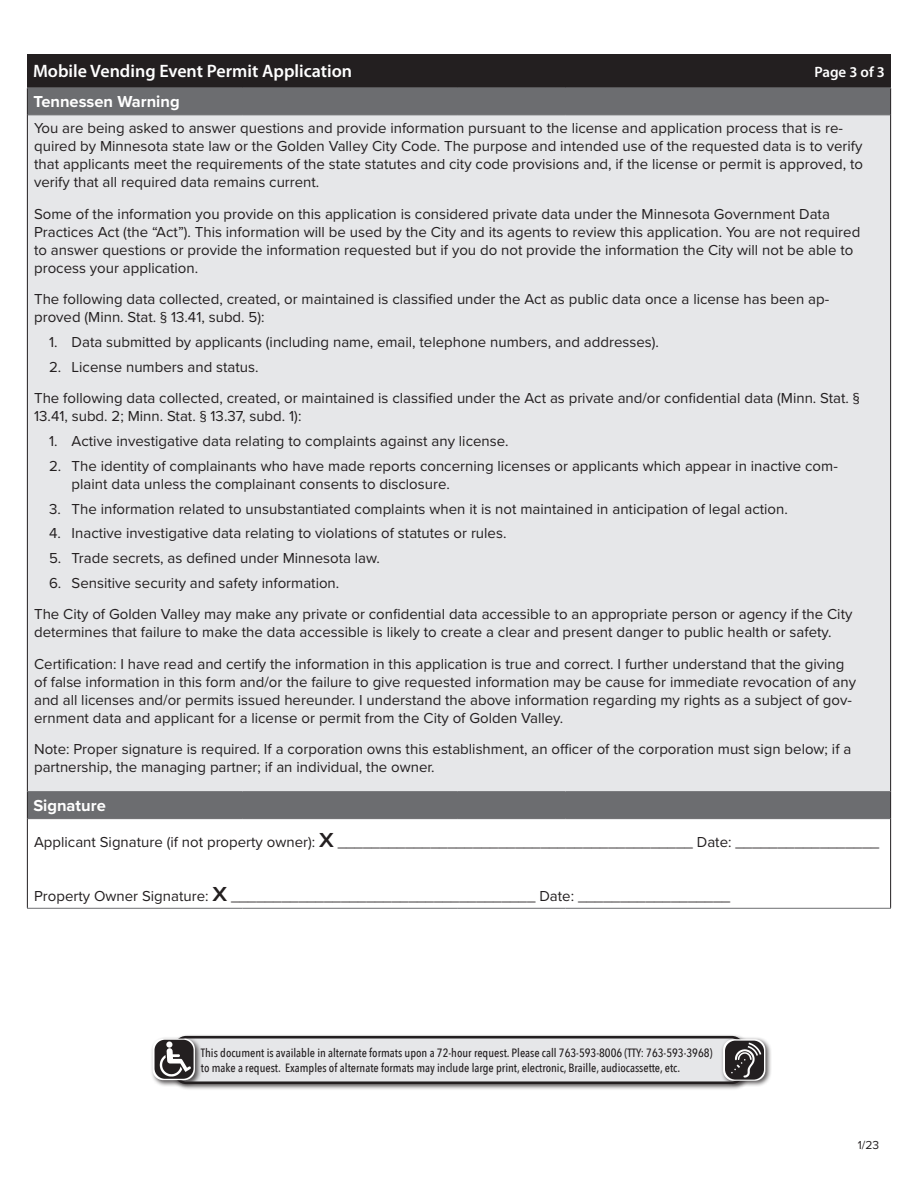
<style>
.page{position:relative;width:918px;height:1188px;background:#fff}
.page>*{position:absolute;margin:0;border:0;box-sizing:border-box;transform-origin:0 0}
.Form_Title_Continued{font:600 18px "Myriad Pro";color:#fff}
.Field_Label{font:700 16.5px "Proxima Nova";color:#fff}
.Field_Label-2{font:15px/18px "Proxima Nova";color:#231f20}
.Form_Title_Continued-2{font:600 15px "Myriad Pro";color:#fff}
.t1{font:500 12px/15.6px "Avenir Next Condensed";color:#231f20}
.Edit_Date{font:12px "Proxima Nova";color:#231f20}
.s1{font-weight:600;font-size:25.5px}
</style>
<div class="page">
<div style="left:172px;top:1034px;width:579px;height:57px;background:#231f20;opacity:.75"></div>
<div style="left:175px;top:1037px;width:568px;height:46px;background:#e6e7e9;border-radius:11px"></div>
<div style="left:174px;top:1036px;width:570px;height:48px;border:3px solid #231f20;border-radius:11px"></div>
<div style="left:150px;top:1036px;width:52px;height:51px;background:#231f20;opacity:.75"></div>
<svg style="left:153px;top:1039px;width:42px;height:41px"></svg>
<img style="left:155px;top:1040px;width:39px;height:39px">
<div style="left:720px;top:1037px;width:52px;height:50px;background:#231f20;opacity:.75"></div>
<svg style="left:723px;top:1039px;width:42px;height:42px"></svg>
<img style="left:725px;top:1041px;width:39px;height:39px">
<div style="left:27px;top:54px;width:864px;height:33px;background:#231f20"></div>
<div style="left:28px;top:88px;width:862px;height:730px;background:#6c6d70"></div>
<div style="left:27px;top:115px;width:864px;height:677px;background:#e6e7e9"></div>
<svg style="left:890px;top:88px;width:1px;height:27px"></svg>
<hr style="left:890px;top:115px;width:1px;height:677px;background:#231f20">
<svg style="left:890px;top:792px;width:1px;height:27px"></svg>
<hr style="left:890px;top:819px;width:1px;height:89px;background:#231f20">
<svg style="left:27px;top:88px;width:1px;height:27px"></svg>
<hr style="left:27px;top:115px;width:1px;height:677px;background:#231f20">
<svg style="left:27px;top:792px;width:1px;height:27px"></svg>
<hr style="left:27px;top:819px;width:1px;height:89px;background:#231f20">
<hr style="left:27px;top:87px;width:215px;height:1px;background:#6c6d70">
<hr style="left:242px;top:87px;width:215px;height:1px;background:#6c6d70">
<hr style="left:457px;top:87px;width:109px;height:1px;background:#6c6d70">
<hr style="left:566px;top:87px;width:325px;height:1px;background:#6c6d70">
<hr style="left:28px;top:114px;width:214px;height:1px;background:#6c6d70">
<hr style="left:242px;top:114px;width:215px;height:1px;background:#6c6d70">
<hr style="left:457px;top:114px;width:109px;height:1px;background:#6c6d70">
<hr style="left:566px;top:114px;width:324px;height:1px;background:#6c6d70">
<hr style="left:28px;top:791px;width:214px;height:1px;background:#6c6d70">
<hr style="left:242px;top:791px;width:215px;height:1px;background:#6c6d70">
<hr style="left:457px;top:791px;width:109px;height:1px;background:#6c6d70">
<hr style="left:566px;top:791px;width:324px;height:1px;background:#6c6d70">
<hr style="left:28px;top:818px;width:214px;height:1px;background:#6c6d70">
<hr style="left:242px;top:818px;width:215px;height:1px;background:#6c6d70">
<hr style="left:457px;top:818px;width:109px;height:1px;background:#6c6d70">
<hr style="left:566px;top:818px;width:324px;height:1px;background:#6c6d70">
<hr style="left:27px;top:908px;width:215px;height:1px;background:#6c6d70">
<hr style="left:242px;top:908px;width:215px;height:1px;background:#6c6d70">
<hr style="left:457px;top:908px;width:109px;height:1px;background:#6c6d70">
<hr style="left:566px;top:908px;width:325px;height:1px;background:#6c6d70">
<p class="Form_Title_Continued" style="left:33px;top:60px;width:321px">Mobile Vending Event Permit Application</p>
<p class="Form_Title_Continued-2" style="left:814px;top:63px;width:72px">Page 3 of 3</p>
<p class="Field_Label" style="left:33px;top:89px;width:148px">Tennessen Warning</p>
<p class="Field_Label-2" style="left:34px;top:119px;width:830px">You are being asked to answer questions and provide information pursuant to the license and application process that is re&shy;quired by Minnesota state law or the Golden Valley City Code. The purpose and intended use of the requested data is to verify that applicants meet the requirements of the state statutes and city code provisions and, if the license or permit is approved, to verify that all required data remains current.</p>
<p class="Field_Label-2" style="left:34px;top:204px;width:828px">Some of the information you provide on this application is considered private data under the Minnesota Government Data Practices Act (the “Act”). This information will be used by the City and its agents to review this application. You are not required to answer questions or provide the information requested but if you do not provide the information the City will not be able to process your application.</p>
<p class="Field_Label-2" style="left:34px;top:290px;width:797px">The following data collected, created, or maintained is classified under the Act as public data once a license has been ap&shy;proved (Minn. Stat. § 13.41, subd. 5):</p>
<p class="Field_Label-2" style="left:49px;top:333px;width:611px">1. Data submitted by applicants (including name, email, telephone numbers, and addresses).</p>
<p class="Field_Label-2" style="left:49px;top:357px;width:211px">2. License numbers and status.</p>
<p class="Field_Label-2" style="left:34px;top:389px;width:827px">The following data collected, created, or maintained is classified under the Act as private and/or confidential data (Minn. Stat. §<br>13.41, subd. 2; Minn. Stat. § 13.37, subd. 1):</p>
<p class="Field_Label-2" style="left:49px;top:432px;width:461px">1. Active investigative data relating to complaints against any license.</p>
<p class="Field_Label-2" style="left:72px;top:456px;width:768px;text-indent:-22px">2. The identity of complainants who have made reports concerning licenses or applicants which appear in inactive com&shy;plaint data unless the complainant consents to disclosure.</p>
<p class="Field_Label-2" style="left:49px;top:499px;width:740px">3. The information related to unsubstantiated complaints when it is not maintained in anticipation of legal action.</p>
<p class="Field_Label-2" style="left:49px;top:524px;width:459px">4. Inactive investigative data relating to violations of statutes or rules.</p>
<p class="Field_Label-2" style="left:49px;top:549px;width:332px">5. Trade secrets, as defined under Minnesota law.</p>
<p class="Field_Label-2" style="left:49px;top:573px;width:292px">6. Sensitive security and safety information.</p>
<p class="Field_Label-2" style="left:34px;top:605px;width:820px">The City of Golden Valley may make any private or confidential data accessible to an appropriate person or agency if the City determines that failure to make the data accessible is likely to create a clear and present danger to public health or safety.</p>
<p class="Field_Label-2" style="left:34px;top:654px;width:823px">Certification: I have read and certify the information in this application is true and correct. I further understand that the giving of false information in this form and/or the failure to give requested information may be cause for immediate revocation of any and all licenses and/or permits issued hereunder. I understand the above information regarding my rights as a subject of gov&shy;ernment data and applicant for a license or permit from the City of Golden Valley.</p>
<p class="Field_Label-2" style="left:34px;top:740px;width:819px">Note: Proper signature is required. If a corporation owns this establishment, an officer of the corporation must sign below; if a partnership, the managing partner; if an individual, the owner.</p>
<p class="Field_Label" style="left:33px;top:793px;width:74px">Signature</p>
<p class="Field_Label-2" style="left:34px;top:832px;width:847px">Applicant Signature (if not property owner): <span class="s1">X</span> __________________________________________ Date: _________________</p>
<p class="Field_Label-2" style="left:34px;top:886px;width:698px">Property Owner Signature: <span class="s1">X</span> ____________________________________ Date: __________________</p>
<p class="t1" style="left:201px;top:1045px;width:513px">This document is available in alternate formats upon a 72-hour request. Please call 763-593-8006 (TTY: 763-593-3968) to make a request. Examples of alternate formats may include large print, electronic, Braille, audiocassette, etc.</p>
<p class="Edit_Date" style="left:858px;top:1136px;width:23px">1/23</p>
</div>
